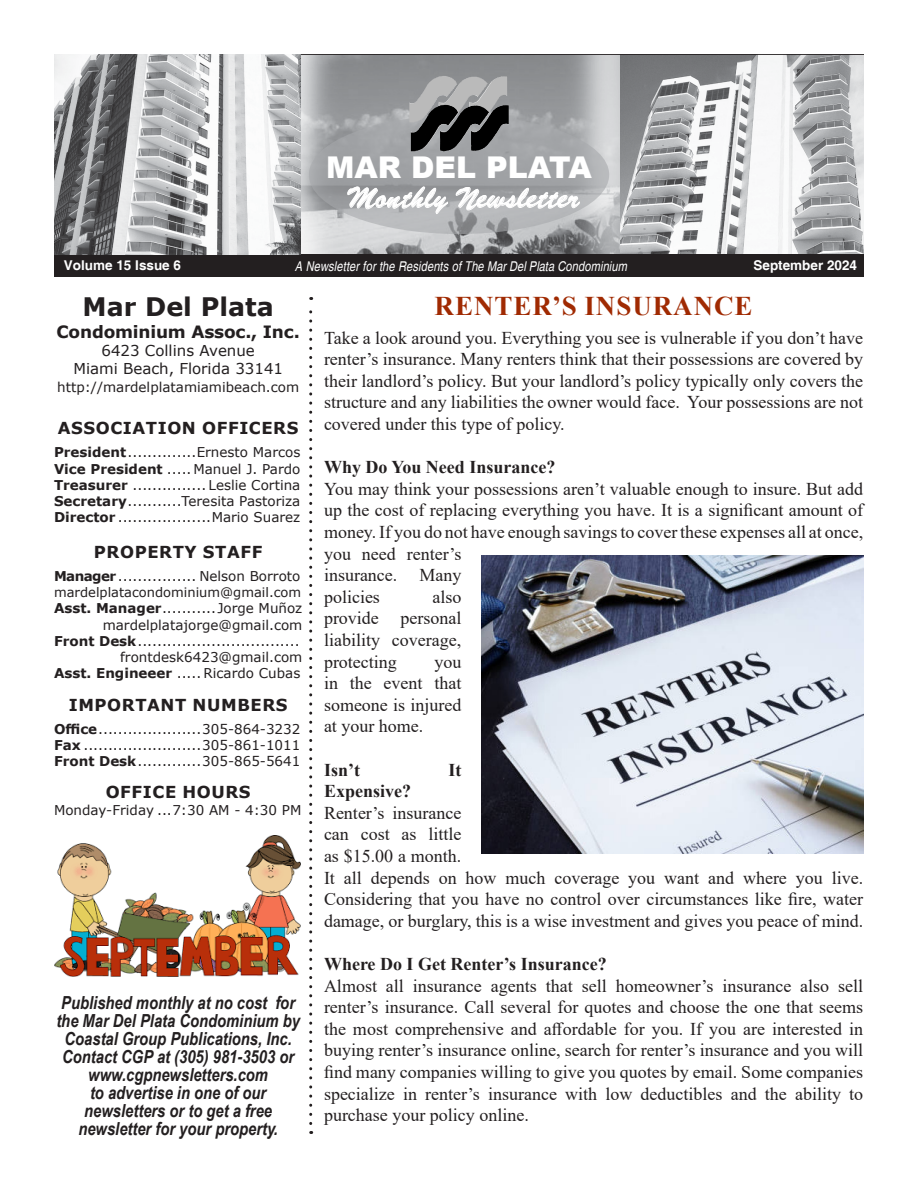
<style>
.page{position:relative;width:918px;height:1188px;background:#fff}
.page>*{position:absolute;margin:0;border:0;box-sizing:border-box;transform-origin:0 0}
.t1{font:900 30px "Arial";color:#fff}
.t2{font:28.5px "Signature";color:#fff}
.t3{font:700 27px "Times New Roman";letter-spacing:.035em;color:#a02a02}
.t4{font:700 25.5px "Verdana";color:#231f20}
.t5{font:18px/21.6px "Times New Roman";color:#231f20;text-align:justify}
.t6{font:italic 700 18px/18px "Arial Narrow";color:#231f20;text-align:center}
.t7{font:700 18px "Times New Roman";color:#231f20}
.t8{font:700 16.95px "Verdana";letter-spacing:-.01em;color:#231f20}
.t9{font:700 16.5px "Verdana";letter-spacing:.035em;color:#231f20}
.t10{font:15px "Verdana";color:#231f20}
.t11{font:13.5px/16.2px "Verdana";color:#231f20;text-align:right}
.t12{font:italic condensed 13.5px "Helvetica";letter-spacing:.01em;color:#fff}
.t13{font:700 13.5px "Helvetica";color:#fff}
.t14{font:13.05px "Verdana";color:#231f20}
.s1{font-weight:700}
</style>
<div class="page">
<img style="left:619px;top:55px;width:245px;height:199px">
<img style="left:301px;top:55px;width:318px;height:199px">
<hr style="left:54px;top:54px;width:810px;height:1px;background:#231f20">
<div style="left:54px;top:254px;width:810px;height:23px;background:#231f20"></div>
<svg style="left:309px;top:115px;width:300px;height:119px;background:#9c9ea0"></svg>
<img style="left:409px;top:76px;width:48px;height:46px">
<img style="left:411px;top:105px;width:47px;height:46px">
<svg style="left:347px;top:186px;width:102px;height:28px;background:#b5b6b8"></svg>
<svg style="left:456px;top:178px;width:124px;height:33px;background:#b4b6b8"></svg>
<img style="left:54px;top:54px;width:247px;height:200px">
<svg style="left:309px;top:297px;width:3px;height:827px"></svg>
<img style="left:55px;top:835px;width:246px;height:141px">
<img style="left:482px;top:555px;width:381px;height:299px">
<p class="t1" style="left:326px;top:145px;width:267px">MAR DEL PLATA</p>
<p class="t2" style="left:348px;top:182px;width:233px">Monthly Newsletter</p>
<p class="t13" style="left:64px;top:257px;width:119px">Volume 15 Issue 6</p>
<p class="t12" style="left:295px;top:258px;width:334px">A Newsletter for the Residents of The Mar Del Plata Condominium</p>
<p class="t13" style="left:754px;top:257px;width:105px">September 2024</p>
<p class="t4" style="left:83px;top:289px;width:193px">Mar Del Plata</p>
<p class="t8" style="left:57px;top:320px;width:245px">Condominium Assoc., Inc.</p>
<p class="t10" style="left:101px;top:340px;width:155px">6423 Collins Avenue</p>
<p class="t10" style="left:73px;top:358px;width:211px">Miami Beach, Florida 33141</p>
<p class="t11" style="left:57px;top:379px;width:244px">http://mardelplatamiamibeach.com</p>
<p class="t9" style="left:58px;top:417px;width:242px">ASSOCIATION OFFICERS</p>
<p class="t11" style="left:54px;top:444px;width:248px"><span class="s1">President</span>..............Ernesto Marcos</p>
<p class="t11" style="left:54px;top:460px;width:248px"><span class="s1">Vice President</span> .....Manuel J. Pardo</p>
<p class="t11" style="left:54px;top:477px;width:248px"><span class="s1">Treasurer</span> ............... Leslie Cortina</p>
<p class="t11" style="left:54px;top:493px;width:248px"><span class="s1">Secretary</span>...........Teresita Pastoriza</p>
<p class="t11" style="left:54px;top:509px;width:248px"><span class="s1">Director</span> ...................Mario Suarez</p>
<p class="t9" style="left:94px;top:540px;width:170px">PROPERTY STAFF</p>
<p class="t11" style="left:54px;top:568px;width:248px"><span class="s1">Manager</span>................ Nelson Borroto</p>
<p class="t14" style="left:54px;top:584px;width:249px">mardelplatacondominium@gmail.com</p>
<p class="t11" style="left:54px;top:600px;width:250px"><span class="s1">Asst. Manager</span>...........Jorge Muñoz mardelplatajorge@gmail.com</p>
<p class="t11" style="left:54px;top:633px;width:250px"><span class="s1">Front Desk</span>................................. frontdesk6423@gmail.com</p>
<p class="t11" style="left:54px;top:665px;width:248px"><span class="s1">Asst. Engineeer</span> ..... Ricardo Cubas</p>
<p class="t9" style="left:69px;top:693px;width:220px">IMPORTANT NUMBERS</p>
<p class="t11" style="left:54px;top:720px;width:248px"><span class="s1">Office</span>.....................305-864-3232</p>
<p class="t11" style="left:54px;top:737px;width:248px"><span class="s1">Fax</span> ........................305-861-1011</p>
<p class="t11" style="left:54px;top:753px;width:248px"><span class="s1">Front Desk</span>.............305-865-5641</p>
<p class="t9" style="left:106px;top:781px;width:146px">OFFICE HOURS</p>
<p class="t11" style="left:54px;top:801px;width:249px">Monday-Friday ...7:30 AM - 4:30 PM</p>
<p class="t6" style="left:56px;top:993px;width:245px">Published monthly at no cost for the Mar Del Plata Condominium by<br>Coastal Group Publications, Inc.<br>Contact CGP at (305) 981-3503 or www.cgpnewsletters.com</p>
<p class="t6" style="left:78px;top:1083px;width:201px">to advertise in one of our newsletters or to get a free newsletter for your property.</p>
<p class="t3" style="left:435px;top:287px;width:319px">RENTER’S INSURANCE</p>
<p class="t5" style="left:324px;top:326px;width:541px">Take a look around you. Everything you see is vulnerable if you don’t have renter’s insurance. Many renters think that their possessions are covered by their landlord’s policy. But your landlord’s policy typically only covers the structure and any liabilities the owner would face. Your possessions are not covered under this type of policy.</p>
<p class="t7" style="left:324px;top:454px;width:233px">Why Do You Need Insurance?</p>
<p class="t5" style="left:324px;top:477px;width:541px;text-align:left">You may think your possessions aren’t valuable enough to insure. But add up the cost of replacing everything you have. It is a significant amount of money. If you do not have enough savings to cover these expenses all at once, you need renter’s<br>insurance. Many<br>policies</p>
<p class="t5" style="left:324px;top:585px;width:139px;text-indent:108px">also provide personal liability coverage, protecting</p>
<p class="t5" style="left:324px;top:650px;width:139px;text-indent:110px">you in the event that someone is injured at your home.</p>
<p class="t7" style="left:324px;top:757px;width:37px">Isn’t</p>
<p class="t7" style="left:448px;top:757px;width:14px">It</p>
<p class="t7" style="left:324px;top:778px;width:89px">Expensive?</p>
<p class="t5" style="left:324px;top:801px;width:541px;text-align:left">Renter’s insurance<br>can cost as little<br>as $15.00 a month.<br>It all depends on how much coverage you want and where you live.<br>Considering that you have no control over circumstances like fire, water damage, or burglary, this is a wise investment and gives you peace of mind.</p>
<p class="t7" style="left:324px;top:951px;width:284px">Where Do I Get Renter’s Insurance?</p>
<p class="t5" style="left:324px;top:974px;width:541px">Almost all insurance agents that sell homeowner’s insurance also sell renter’s insurance. Call several for quotes and choose the one that seems the most comprehensive and affordable for you. If you are interested in buying renter’s insurance online, search for renter’s insurance and you will find many companies willing to give you quotes by email. Some companies specialize in renter’s insurance with low deductibles and the ability to purchase your policy online.</p>
</div>
